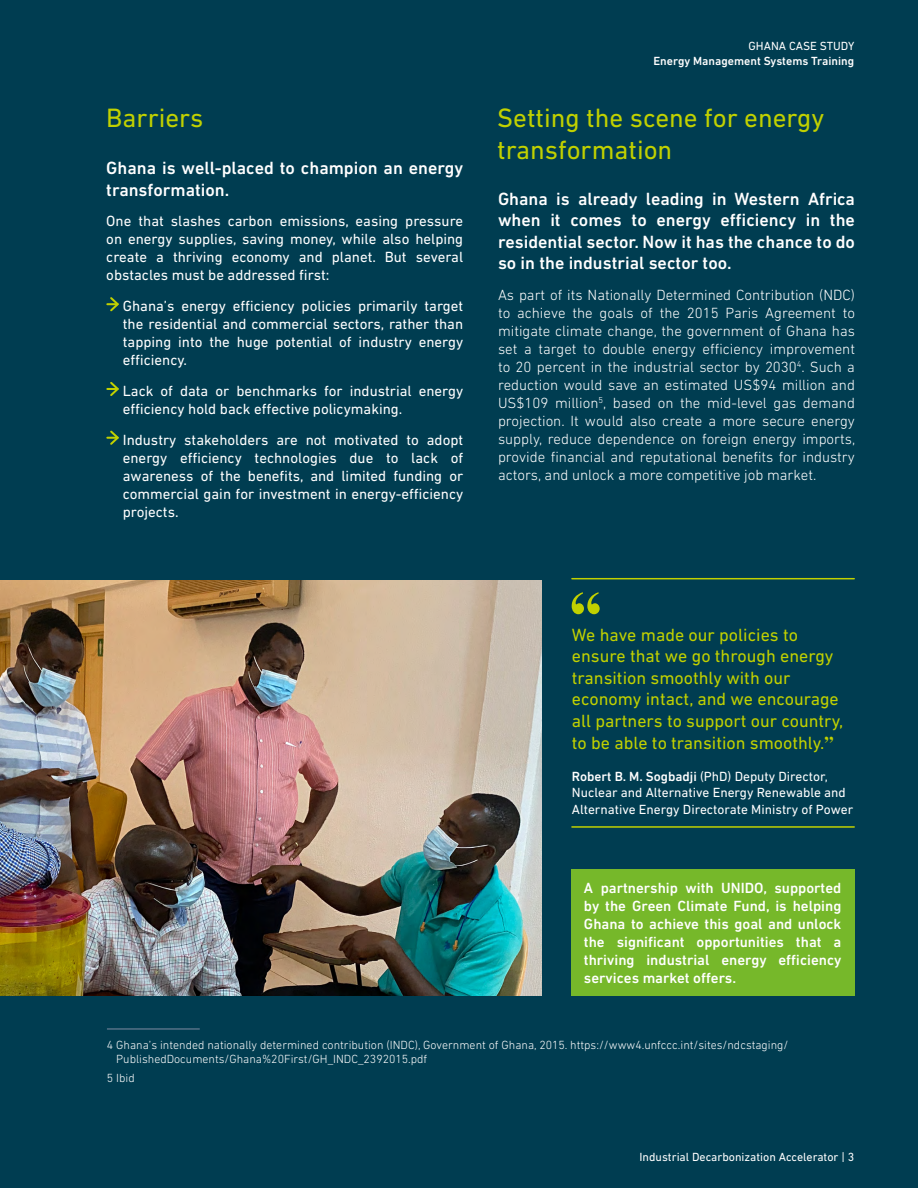
<style>
.page{position:relative;width:918px;height:1188px;background:#003d51}
.page>*{position:absolute;margin:0;border:0;box-sizing:border-box;transform-origin:0 0}
.t1{font:27px/32.4px "DIN Next LT Pro";color:#c1d100}
.t2{font:500 18px/21.6px "DIN Next LT Pro";color:#fff}
.t3{font:18px/21.6px "DIN Next LT Pro";color:#c1d100}
.t4{font:15px/18px "DIN Next LT Pro";color:#fff;text-align:justify}
.t5{font:300 15px/18px "DIN Next LT Pro";color:#fff;text-align:justify}
.t6{font:500 15px/18px "DIN Next LT Pro";color:#fff;text-align:justify}
.t7{font:13.5px/16.2px "DIN Next LT Pro";color:#fff}
.t8{font:300 12px/14.4px "DIN Next LT Pro";color:#fff}
.t9{font:12px "DIN Next LT Pro";color:#fff}
.t10{font:500 12px "DIN Next LT Pro";color:#fff}
.s1{font-family:"Times";font-weight:700}
.s2{font-weight:500}
</style>
<div class="page">
<svg style="left:107px;top:297px;width:12px;height:15px"></svg>
<svg style="left:107px;top:382px;width:12px;height:14px"></svg>
<svg style="left:107px;top:430px;width:12px;height:15px"></svg>
<svg style="left:572px;top:592px;width:28px;height:22px"></svg>
<hr style="left:572px;top:578px;width:282px;height:1px;background:#c1d100">
<hr style="left:572px;top:826px;width:282px;height:2px;background:#c1d100">
<hr style="left:107px;top:1029px;width:93px;height:1px;background:#808ca2">
<div style="left:571px;top:869px;width:283px;height:127px;background:#76b82a"></div>
<img style="left:0;top:581px;width:541px;height:415px">
<p class="t9" style="left:748px;top:39px;width:107px">GHANA CASE STUDY</p>
<p class="t10" style="left:653px;top:54px;width:202px">Energy Management Systems Training</p>
<h1 class="t1" style="left:106px;top:101px;width:99px">Barriers</h1>
<h1 class="t1" style="left:497px;top:101px;width:329px">Setting the scene for energy transformation</h1>
<p class="t2" style="left:106px;top:157px;width:358px">Ghana is well-placed to champion an energy transformation.</p>
<p class="t4" style="left:106px;top:212px;width:358px">One that slashes carbon emissions, easing pressure on energy supplies, saving money, while also helping create a thriving economy and planet. But several obstacles must be addressed first:</p>
<p class="t4" style="left:123px;top:297px;width:342px">Ghana’s energy efficiency policies primarily target the residential and commercial sectors, rather than tapping into the huge potential of industry energy efficiency.</p>
<p class="t4" style="left:123px;top:382px;width:342px">Lack of data or benchmarks for industrial energy efficiency hold back effective policymaking.</p>
<p class="t4" style="left:123px;top:430px;width:342px">Industry stakeholders are not motivated to adopt energy efficiency technologies due to lack of awareness of the benefits, and limited funding or commercial gain for investment in energy-efficiency projects.</p>
<p class="t2" style="left:498px;top:188px;width:358px;text-align:justify">Ghana is already leading in Western Africa when it comes to energy efficiency in the residential sector. Now it has the chance to do so in the industrial sector too.</p>
<p class="t5" style="left:498px;top:286px;width:359px">As part of its Nationally Determined Contribution (NDC) to achieve the goals of the 2015 Paris Agreement to mitigate climate change, the government of Ghana has set a target to double energy efficiency improvement to 20 percent in the industrial sector by 2030<sup>4</sup>. Such a reduction would save an estimated US$94 million and US$109 million<sup>5</sup>, based on the mid-level gas demand projection. It would also create a more secure energy supply, reduce dependence on foreign energy imports, provide financial and reputational benefits for industry actors, and unlock a more competitive job market.</p>
<p class="t3" style="left:572px;top:623px;width:273px">We have made our policies to ensure that we go through energy transition smoothly with our economy intact, and we encourage all partners to support our country, to be able to transition smoothly.<span class="s1">”</span></p>
<p class="t7" style="left:572px;top:768px;width:283px"><span class="s2">Robert B. M. Sogbadji</span> (PhD) Deputy Director,<br>Nuclear and Alternative Energy Renewable and<br>Alternative Energy Directorate Ministry of Power</p>
<p class="t6" style="left:584px;top:879px;width:259px">A partnership with UNIDO, supported by the Green Climate Fund, is helping Ghana to achieve this goal and unlock the significant opportunities that a thriving industrial energy efficiency services market offers.</p>
<p class="t8" style="left:116px;top:1037px;width:674px;text-indent:-9px">4 Ghana’s intended nationally determined contribution (INDC), Government of Ghana, 2015. https://www4.unfccc.int/sites/ndcstaging/<br>PublishedDocuments/Ghana%20First/GH_INDC_2392015.pdf</p>
<p class="t8" style="left:107px;top:1070px;width:29px">5 Ibid</p>
<p class="t9" style="left:640px;top:1150px;width:216px">Industrial Decarbonization Accelerator | 3</p>
</div>
